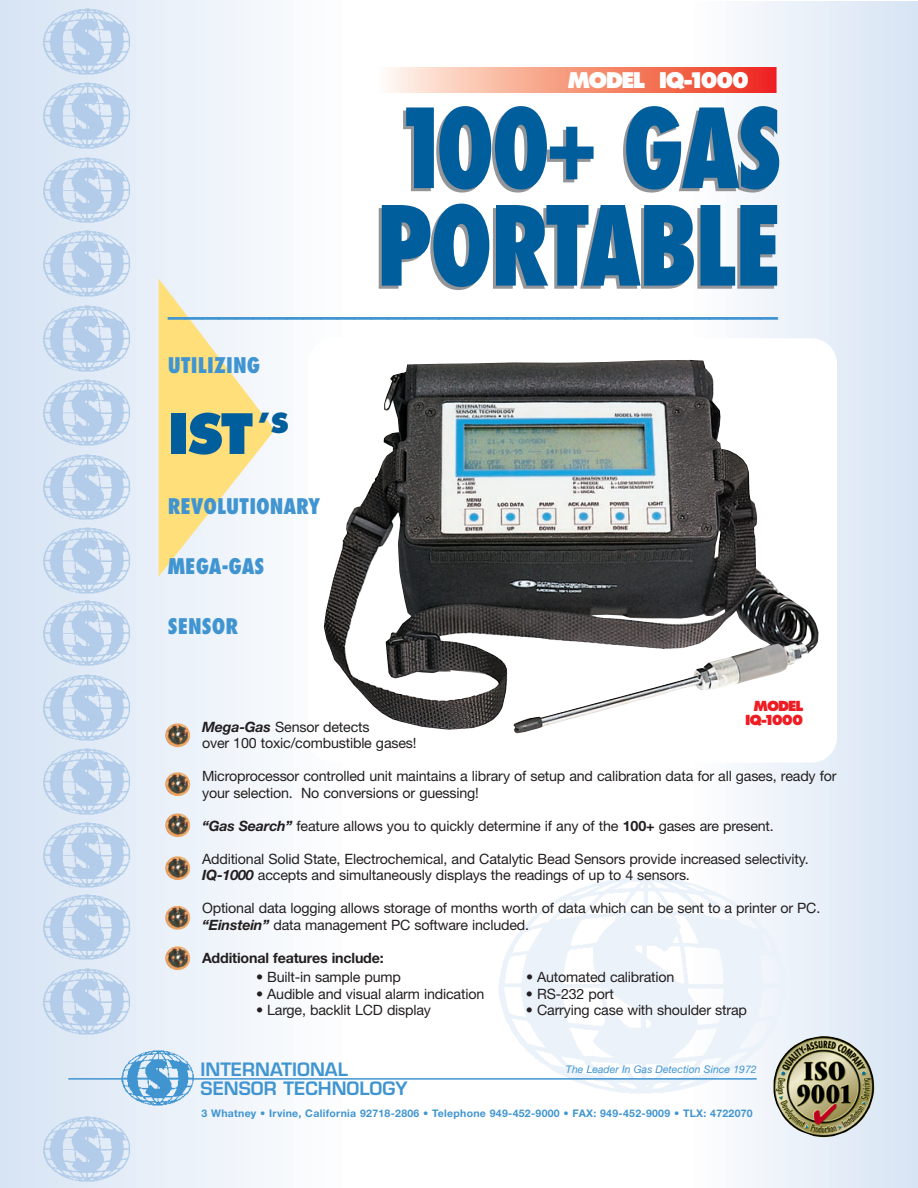
<style>
.page{position:relative;width:918px;height:1188px;background:#fff}
.page>*{position:absolute;margin:0;border:0;box-sizing:border-box;transform-origin:0 0}
.t1{font:800 condensed 106.95px/97.5px "Futura";letter-spacing:-.03em;color:#005e9d;scale:.91 1}
.t2{font:800 54px "Futura";color:#005e9d}
.t3{font:800 condensed 36px "Futura";color:#4095d1}
.t4{font:800 condensed 21px "Futura";color:#4095d1}
.t5{font:800 21px "Futura";letter-spacing:-.085em;color:#fff}
.t6{font:600 18px/19.5px "Eurostile";color:#4095d1}
.t7{font:14.25px/16.5px "Helvetica Neue";letter-spacing:-.01em;color:#231f20}
.t8{font:700 14.25px "Helvetica Neue";letter-spacing:-.01em;color:#231f20}
.t9{font:800 13.5px/13.5px "Futura";letter-spacing:-.085em;color:#ee1d23;text-align:right}
.t10{font:700 10.5px "Helvetica Neue";letter-spacing:.025em;color:#4095d1}
.t11{font:italic 10.5px "Helvetica Neue";color:#4095d1}
.s1{font-weight:700;font-style:italic}
.s2{font-weight:700}
</style>
<div class="page">
<div style="left:0;top:0;width:13px;height:1188px;background:#d7e4f4"></div>
<div style="left:13px;top:0;width:20px;height:1188px;background:#d9e6f4"></div>
<div style="left:33px;top:0;width:19px;height:1188px;background:#dbe7f5"></div>
<div style="left:43px;top:0;width:19px;height:1188px;background:#dce8f5"></div>
<div style="left:53px;top:0;width:19px;height:1188px;background:#dee9f6"></div>
<div style="left:72px;top:0;width:20px;height:1188px;background:#e0eaf6"></div>
<div style="left:92px;top:0;width:19px;height:1188px;background:#e2ebf7"></div>
<div style="left:102px;top:0;width:19px;height:1188px;background:#e3edf7"></div>
<div style="left:112px;top:0;width:19px;height:1188px;background:#e4edf7"></div>
<div style="left:131px;top:0;width:20px;height:1188px;background:#e7eff8"></div>
<div style="left:151px;top:0;width:19px;height:1188px;background:#e9f0f9"></div>
<div style="left:161px;top:0;width:19px;height:1188px;background:#eaf1f9"></div>
<div style="left:171px;top:0;width:19px;height:1188px;background:#ebf2f9"></div>
<div style="left:190px;top:0;width:20px;height:1188px;background:#edf3fa"></div>
<div style="left:210px;top:0;width:19px;height:1188px;background:#eff4fa"></div>
<div style="left:230px;top:0;width:19px;height:1188px;background:#f2f6fb"></div>
<div style="left:249px;top:0;width:20px;height:1188px;background:#f4f7fc"></div>
<div style="left:269px;top:0;width:19px;height:1188px;background:#f6f9fc"></div>
<div style="left:289px;top:0;width:19px;height:1188px;background:#f9fbfd"></div>
<div style="left:308px;top:0;width:20px;height:1188px;background:#fbfcfe"></div>
<div style="left:902px;top:2px;width:16px;height:1186px;background:#d8e5f4"></div>
<div style="left:889px;top:2px;width:16px;height:1186px;background:#dae6f5"></div>
<div style="left:876px;top:2px;width:16px;height:1186px;background:#dce8f5"></div>
<div style="left:863px;top:2px;width:16px;height:1186px;background:#dfe9f6"></div>
<div style="left:850px;top:2px;width:16px;height:1186px;background:#e1ebf7"></div>
<div style="left:837px;top:2px;width:16px;height:1186px;background:#e3edf7"></div>
<div style="left:824px;top:2px;width:16px;height:1186px;background:#e5eef8"></div>
<div style="left:812px;top:2px;width:15px;height:1186px;background:#e8eff8"></div>
<div style="left:799px;top:2px;width:15px;height:1186px;background:#eaf1f9"></div>
<div style="left:786px;top:2px;width:15px;height:1186px;background:#ecf2fa"></div>
<div style="left:773px;top:2px;width:15px;height:1186px;background:#eef4fa"></div>
<div style="left:760px;top:2px;width:15px;height:1186px;background:#f1f5fb"></div>
<div style="left:747px;top:2px;width:16px;height:1186px;background:#f3f7fb"></div>
<div style="left:734px;top:2px;width:16px;height:1186px;background:#f5f8fc"></div>
<div style="left:721px;top:2px;width:16px;height:1186px;background:#f7fafc"></div>
<div style="left:708px;top:2px;width:16px;height:1186px;background:#fafbfd"></div>
<div style="left:308px;top:338px;width:529px;height:425px;background:#fff;border-radius:26px"></div>
<img style="left:324px;top:360px;width:495px;height:373px">
<svg style="left:159px;top:279px;width:116px;height:298px"></svg>
<svg style="left:388px;top:68px;width:388px;height:24px;background:#f5927c"></svg>
<img style="left:165px;top:724px;width:25px;height:23px;border-radius:12px">
<img style="left:165px;top:772px;width:25px;height:24px;border-radius:12px">
<img style="left:165px;top:814px;width:25px;height:23px;border-radius:12px">
<img style="left:165px;top:856px;width:25px;height:24px;border-radius:12px">
<img style="left:165px;top:906px;width:25px;height:24px;border-radius:12px">
<img style="left:165px;top:946px;width:25px;height:24px;border-radius:12px">
<img style="left:43px;top:8px;width:87px;height:67px">
<img style="left:43px;top:82px;width:87px;height:67px">
<img style="left:43px;top:157px;width:87px;height:66px">
<img style="left:43px;top:230px;width:87px;height:67px">
<img style="left:43px;top:305px;width:87px;height:67px">
<img style="left:43px;top:379px;width:87px;height:67px">
<img style="left:43px;top:454px;width:87px;height:66px">
<img style="left:43px;top:527px;width:87px;height:67px">
<img style="left:43px;top:600px;width:87px;height:66px">
<img style="left:43px;top:674px;width:87px;height:67px">
<img style="left:43px;top:748px;width:87px;height:67px">
<img style="left:43px;top:822px;width:87px;height:66px">
<img style="left:43px;top:894px;width:87px;height:66px">
<img style="left:43px;top:968px;width:87px;height:67px">
<img style="left:43px;top:1116px;width:87px;height:66px">
<hr style="left:68px;top:1078px;width:689px;height:2px;background:#4095d1">
<img style="left:121px;top:1050px;width:74px;height:56px">
<img style="left:773px;top:1036px;width:101px;height:101px">
<h3 class="t5" style="left:567px;top:73px;width:183px">MODEL IQ-1000</h3>
<h1 class="t1" style="left:376px;top:114px;width:449px">100+ GAS<br>PORTABLE</h1>
<h3 class="t3" style="left:168px;top:288px;width:612px">____________________________________</h3>
<h3 class="t4" style="left:168px;top:358px;width:94px">UTILIZING</h3>
<h2 class="t2" style="left:168px;top:416px;width:122px">IST <sup>’S</sup></h2>
<h3 class="t4" style="left:168px;top:499px;width:154px">REVOLUTIONARY</h3>
<h3 class="t4" style="left:168px;top:559px;width:98px">MEGA-GAS</h3>
<h3 class="t4" style="left:168px;top:619px;width:72px">SENSOR</h3>
<p class="t9" style="left:745px;top:701px;width:60px">MODEL<br>IQ-1000</p>
<p class="t7" style="left:202px;top:720px;width:216px"><span class="s1">Mega-Gas</span> Sensor detects<br>over 100 toxic/combustible gases!</p>
<p class="t7" style="left:202px;top:770px;width:636px">Microprocessor controlled unit maintains a library of setup and calibration data for all gases, ready for your selection. No conversions or guessing!</p>
<p class="t7" style="left:202px;top:819px;width:573px"><span class="s1">“Gas Search”</span> feature allows you to quickly determine if any of the <span class="s2">100+</span> gases are present.</p>
<p class="t7" style="left:202px;top:852px;width:608px">Additional Solid State, Electrochemical, and Catalytic Bead Sensors provide increased selectivity.<br><span class="s1">IQ-1000</span> accepts and simultaneously displays the readings of up to 4 sensors.</p>
<p class="t7" style="left:202px;top:902px;width:620px">Optional data logging allows storage of months worth of data which can be sent to a printer or PC. <span class="s1">“Einstein”</span> data management PC software included.</p>
<p class="t8" style="left:202px;top:953px;width:183px">Additional features include:</p>
<p class="t7" style="left:256px;top:971px;width:146px">• Built-in sample pump</p>
<p class="t7" style="left:526px;top:971px;width:150px">• Automated calibration</p>
<p class="t7" style="left:256px;top:987px;width:230px">• Audible and visual alarm indication</p>
<p class="t7" style="left:526px;top:987px;width:90px">• RS-232 port</p>
<p class="t7" style="left:256px;top:1004px;width:177px">• Large, backlit LCD display</p>
<p class="t7" style="left:526px;top:1004px;width:223px">• Carrying case with shoulder strap</p>
<p class="t6" style="left:201px;top:1062px;width:209px">INTERNATIONAL<br>SENSOR TECHNOLOGY</p>
<p class="t11" style="left:566px;top:1066px;width:192px">The Leader In Gas Detection Since 1972</p>
<p class="t10" style="left:202px;top:1110px;width:553px">3 Whatney • Irvine, California 92718-2806 • Telephone 949-452-9000 • FAX: 949-452-9009 • TLX: 4722070</p>
</div>
